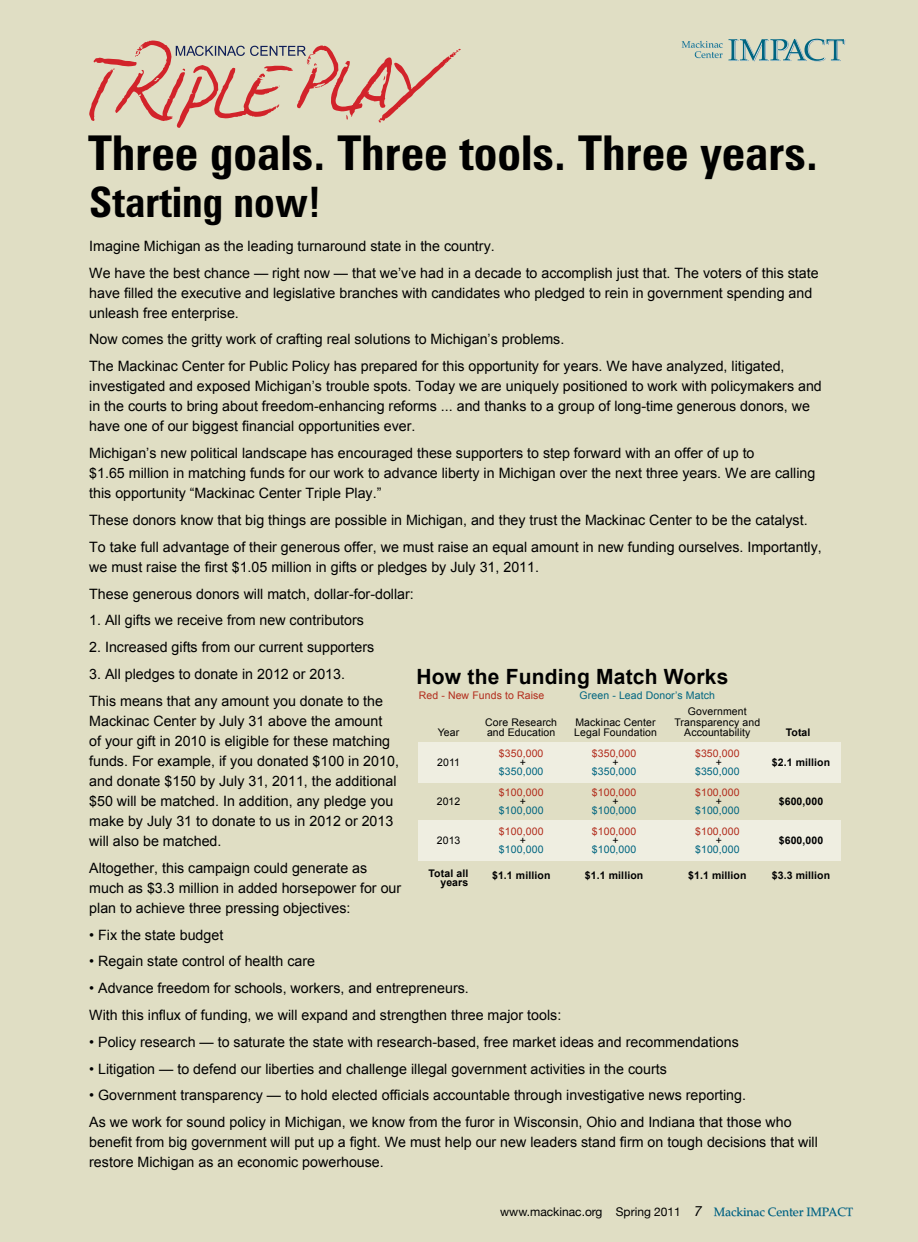
<style>
.page{position:relative;width:918px;height:1242px;background:#e0dec4}
.page>*{position:absolute;margin:0;border:0;box-sizing:border-box;transform-origin:0 0}
.t1{font:700 condensed 48px "Zurich BT";color:#000}
.t2{font:700 condensed 42px "Zurich BT";color:#000}
.t3{font:700 21px "Arial";letter-spacing:.01em;color:#000}
.t4{font:14.25px/20.1px "Arial";color:#000}
.t5{font:12px "Helvetica Neue";color:#000}
.t6{font:10.5px/10.5px "Arial";letter-spacing:.01em;color:#000}
.t7{font:10.5px "Arial";letter-spacing:.01em;color:#006580}
.t8{font:10.5px "Arial";letter-spacing:.01em;color:#b22c1c}
.t9{font:700 10.5px/9px "Arial";letter-spacing:.01em;color:#000;text-align:right}
.s1{font-style:italic;font-size:13.95px}
.s2{font-family:"Palatino";color:#006580}
</style>
<div class="page">
<svg style="left:729px;top:39px;width:116px;height:23px"></svg>
<svg style="left:682px;top:41px;width:41px;height:17px"></svg>
<svg style="left:89px;top:40px;width:372px;height:88px"></svg>
<div style="left:418px;top:742px;width:422px;height:41px;background:#efeee1"></div>
<div style="left:418px;top:820px;width:422px;height:41px;background:#efeee1"></div>
<svg style="left:714px;top:1208px;width:139px;height:9px"></svg>
<h1 class="t1" style="left:88px;top:124px;width:732px">Three goals. Three tools. Three years.</h1>
<h2 class="t2" style="left:89px;top:176px;width:234px">Starting now!</h2>
<p class="t4" style="left:89px;top:232px;width:731px;line-height:26.8px">Imagine Michigan as the leading turnaround state in the country.<br>We have the best chance — right now — that we’ve had in a decade to accomplish just that. The voters of this state</p>
<p class="t4" style="left:89px;top:283px;width:725px">have filled the executive and legislative branches with candidates who pledged to rein in government spending and unleash free enterprise.</p>
<p class="t4" style="left:89px;top:326px;width:697px;line-height:26.8px">Now comes the gritty work of crafting real solutions to Michigan’s problems.<br>The Mackinac Center for Public Policy has prepared for this opportunity for years. We have analyzed, litigated,</p>
<p class="t4" style="left:89px;top:376px;width:734px">investigated and exposed Michigan’s trouble spots. Today we are uniquely positioned to work with policymakers and in the courts to bring about freedom-enhancing reforms ... and thanks to a group of long-time generous donors, we have one of our biggest financial opportunities ever.</p>
<p class="t4" style="left:89px;top:443px;width:728px">Michigan’s new political landscape has encouraged these supporters to step forward with an offer of up to<br>$1.65 million in matching funds for our work to advance liberty in Michigan over the next three years. We are calling this opportunity “Mackinac Center Triple Play.”</p>
<p class="t4" style="left:89px;top:507px;width:734px;line-height:26.8px">These donors know that big things are possible in Michigan, and they trust the Mackinac Center to be the catalyst.<br>To take full advantage of their generous offer, we must raise an equal amount in new funding ourselves. Importantly,</p>
<p class="t4" style="left:89px;top:553px;width:451px;line-height:26.8px">we must raise the first $1.05 million in gifts or pledges by July 31, 2011.<br>These generous donors will match, dollar-for-dollar:</p>
<p class="t4" style="left:89px;top:610px;width:276px">1. All gifts we receive from new contributors</p>
<p class="t4" style="left:89px;top:637px;width:287px">2. Increased gifts from our current supporters</p>
<p class="t4" style="left:89px;top:661px;width:295px;line-height:26.8px">3. All pledges to donate in 2012 or 2013.<br>This means that any amount you donate to the</p>
<p class="t4" style="left:89px;top:711px;width:311px">Mackinac Center by July 31 above the amount<br>of your gift in 2010 is eligible for these matching funds. For example, if you donated $100 in 2010, and donate $150 by July 31, 2011, the additional $50 will be matched. In addition, any pledge you make by July 31 to donate to us in 2012 or 2013 will also be matched.</p>
<p class="t4" style="left:89px;top:858px;width:314px">Altogether, this campaign could generate as much as $3.3 million in added horsepower for our plan to achieve three pressing objectives:</p>
<p class="t4" style="left:89px;top:925px;width:136px">• Fix the state budget</p>
<p class="t4" style="left:89px;top:952px;width:227px">• Regain state control of health care</p>
<p class="t4" style="left:89px;top:975px;width:474px;line-height:26.8px">• Advance freedom for schools, workers, and entrepreneurs.<br>With this influx of funding, we will expand and strengthen three major tools:</p>
<p class="t4" style="left:89px;top:1032px;width:651px">• Policy research — to saturate the state with research-based, free market ideas and recommendations</p>
<p class="t4" style="left:89px;top:1059px;width:579px">• Litigation — to defend our liberties and challenge illegal government activities in the courts</p>
<p class="t4" style="left:89px;top:1082px;width:704px;line-height:26.8px">• Government transparency — to hold elected officials accountable through investigative news reporting.<br>As we work for sound policy in Michigan, we know from the furor in Wisconsin, Ohio and Indiana that those who</p>
<p class="t4" style="left:89px;top:1132px;width:730px">benefit from big government will put up a fight. We must help our new leaders stand firm on tough decisions that will restore Michigan as an economic powerhouse.</p>
<h3 class="t3" style="left:417px;top:663px;width:313px">How the Funding Match Works</h3>
<p class="t8" style="left:419px;top:688px;width:127px">Red - New Funds to Raise</p>
<p class="t7" style="left:580px;top:688px;width:137px">Green - Lead Donor’s Match</p>
<p class="t6" style="left:438px;top:727px;width:23px">Year</p>
<p class="t6" style="left:485px;top:717px;width:73px">Core Research and Education</p>
<p class="t6" style="left:574px;top:717px;width:84px">Mackinac Center<br>Legal Foundation</p>
<p class="t6" style="left:674px;top:706px;width:87px;text-align:center">Government<br>Transparency and<br>Accountability</p>
<p class="t9" style="left:786px;top:728px;width:26px">Total</p>
<p class="t8" style="left:499px;top:747px;width:46px">$350,000</p>
<p class="t6" style="left:520px;top:757px;width:8px">+</p>
<p class="t7" style="left:499px;top:765px;width:46px">$350,000</p>
<p class="t8" style="left:592px;top:747px;width:46px">$350,000</p>
<p class="t6" style="left:613px;top:757px;width:8px">+</p>
<p class="t7" style="left:592px;top:765px;width:46px">$350,000</p>
<p class="t8" style="left:695px;top:747px;width:46px">$350,000</p>
<p class="t6" style="left:716px;top:757px;width:8px">+</p>
<p class="t7" style="left:695px;top:765px;width:46px">$350,000</p>
<p class="t6" style="left:437px;top:757px;width:24px">2011</p>
<p class="t9" style="left:772px;top:758px;width:60px">$2.1 million</p>
<p class="t8" style="left:499px;top:786px;width:46px">$100,000</p>
<p class="t6" style="left:520px;top:796px;width:8px">+</p>
<p class="t7" style="left:499px;top:804px;width:46px">$100,000</p>
<p class="t8" style="left:592px;top:786px;width:46px">$100,000</p>
<p class="t6" style="left:613px;top:796px;width:8px">+</p>
<p class="t7" style="left:592px;top:804px;width:46px">$100,000</p>
<p class="t8" style="left:695px;top:786px;width:46px">$100,000</p>
<p class="t6" style="left:716px;top:796px;width:8px">+</p>
<p class="t7" style="left:695px;top:804px;width:46px">$100,000</p>
<p class="t6" style="left:437px;top:796px;width:25px">2012</p>
<p class="t9" style="left:779px;top:797px;width:46px">$600,000</p>
<p class="t8" style="left:499px;top:825px;width:46px">$100,000</p>
<p class="t6" style="left:520px;top:835px;width:8px">+</p>
<p class="t7" style="left:499px;top:843px;width:46px">$100,000</p>
<p class="t8" style="left:592px;top:825px;width:46px">$100,000</p>
<p class="t6" style="left:613px;top:835px;width:8px">+</p>
<p class="t7" style="left:592px;top:843px;width:46px">$100,000</p>
<p class="t8" style="left:695px;top:825px;width:46px">$100,000</p>
<p class="t6" style="left:716px;top:835px;width:8px">+</p>
<p class="t7" style="left:695px;top:843px;width:46px">$100,000</p>
<p class="t9" style="left:779px;top:836px;width:46px">$600,000</p>
<p class="t6" style="left:437px;top:835px;width:25px">2013</p>
<p class="t9" style="left:429px;top:869px;width:41px">Total all years</p>
<p class="t9" style="left:492px;top:871px;width:60px">$1.1 million</p>
<p class="t9" style="left:585px;top:871px;width:60px">$1.1 million</p>
<p class="t9" style="left:688px;top:871px;width:60px">$1.1 million</p>
<p class="t9" style="left:772px;top:871px;width:60px">$3.3 million</p>
<p class="t5" style="left:500px;top:1205px;width:355px">www.mackinac.org Spring 2011 <span class="s1">7</span> <span class="s2">Mackinac Center IMPACT</span></p>
</div>
